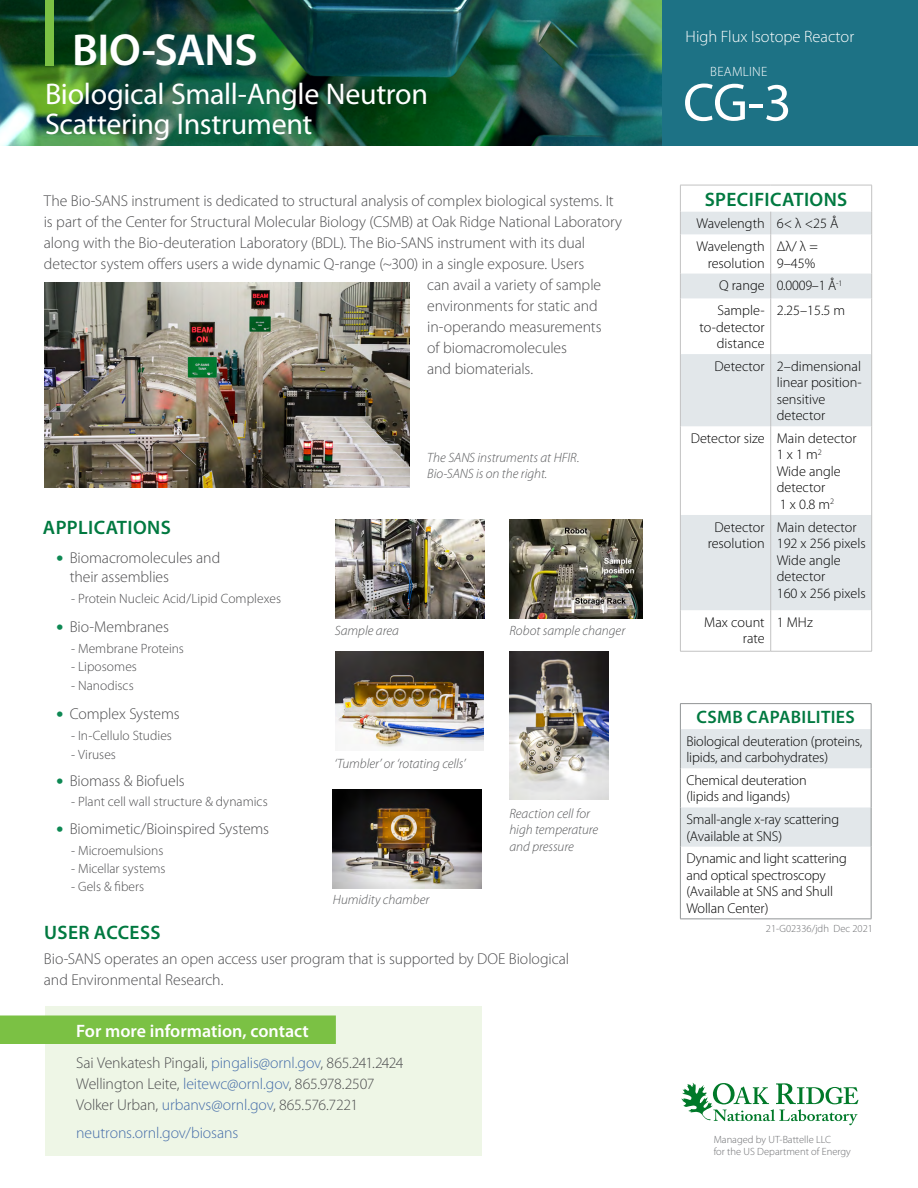
<style>
.page{position:relative;width:918px;height:1188px;background:#fff}
.page>*{position:absolute;margin:0;border:0;box-sizing:border-box;transform-origin:0 0}
.t1{font:54px "Myriad Pro";color:#fff}
.t2{font:600 45px "Myriad Pro";letter-spacing:-.01em;color:#fff}
.t3{font:30px/30px "Myriad Pro";letter-spacing:-.01em;color:#fff}
.t4{font:600 19.5px "Myriad Pro";letter-spacing:.02em;color:#007940}
.t5{font:600 18px "Myriad Pro";color:#fff}
.t6{font:600 18px "Myriad Pro";letter-spacing:.02em;color:#007940}
.t7{font:300 16.5px "Myriad Pro";color:#fff}
.t8{font:300 15.75px/21px "Myriad Pro";letter-spacing:-.005em;color:#4d4d4f}
.t9{font:300 15.75px "Myriad Pro";letter-spacing:-.005em;color:#456da9}
.t10{font:300 14.25px/16.5px "Myriad Pro";letter-spacing:-.005em;color:#000}
.t11{font:300 13.5px "Myriad Pro";color:#4d4d4f}
.t12{font:italic 300 13.5px/16.5px "Myriad Pro";color:#58595b}
.t13{font:300 13.5px "Myriad Pro";letter-spacing:.02em;color:#fff}
.t14{font:300 10.5px/12.6px "Myriad Pro";color:#6d6e71}
.s1{font-size:30px;color:#0d8853}
.s2{color:#456da9}
</style>
<div class="page">
<svg style="left:681px;top:1083px;width:177px;height:42px"></svg>
<img style="left:0;top:0;width:662px;height:146px">
<div style="left:662px;top:0;width:256px;height:146px;background:#1d7285"></div>
<div style="left:45px;top:0;width:9px;height:66px;background:#7bc144"></div>
<img style="left:335px;top:652px;width:149px;height:99px">
<img style="left:333px;top:789px;width:149px;height:99px">
<img style="left:509px;top:651px;width:100px;height:149px">
<img style="left:335px;top:520px;width:149px;height:99px">
<img style="left:45px;top:282px;width:364px;height:205px">
<div style="left:45px;top:1006px;width:437px;height:150px;background:#eef6e6"></div>
<div style="left:0;top:1016px;width:336px;height:28px;background:#7bc144"></div>
<img style="left:509px;top:520px;width:133px;height:99px">
<svg style="left:681px;top:212px;width:190px;height:398px;fill:#e2e7ea"></svg>
<hr style="left:680px;top:185px;width:91px;height:1px;background:#c2c2c2">
<hr style="left:771px;top:185px;width:101px;height:1px;background:#c2c2c2">
<svg style="left:680px;top:185px;width:1px;height:49px"></svg>
<svg style="left:770px;top:212px;width:1px;height:22px"></svg>
<svg style="left:871px;top:185px;width:1px;height:49px"></svg>
<hr style="left:680px;top:234px;width:1px;height:40px;background:#c2c2c2">
<hr style="left:770px;top:234px;width:1px;height:40px;background:#c2c2c2">
<hr style="left:871px;top:234px;width:1px;height:40px;background:#c2c2c2">
<svg style="left:680px;top:274px;width:1px;height:24px"></svg>
<svg style="left:770px;top:274px;width:1px;height:24px"></svg>
<svg style="left:871px;top:274px;width:1px;height:24px"></svg>
<hr style="left:680px;top:298px;width:1px;height:56px;background:#c2c2c2">
<hr style="left:770px;top:298px;width:1px;height:56px;background:#c2c2c2">
<hr style="left:871px;top:298px;width:1px;height:56px;background:#c2c2c2">
<hr style="left:680px;top:354px;width:1px;height:72px;background:#c2c2c2">
<hr style="left:770px;top:354px;width:1px;height:72px;background:#c2c2c2">
<hr style="left:871px;top:354px;width:1px;height:72px;background:#c2c2c2">
<hr style="left:680px;top:426px;width:1px;height:89px;background:#c2c2c2">
<hr style="left:770px;top:426px;width:1px;height:89px;background:#c2c2c2">
<hr style="left:871px;top:426px;width:1px;height:89px;background:#c2c2c2">
<hr style="left:680px;top:515px;width:1px;height:95px;background:#c2c2c2">
<hr style="left:770px;top:515px;width:1px;height:95px;background:#c2c2c2">
<hr style="left:871px;top:515px;width:1px;height:95px;background:#c2c2c2">
<hr style="left:680px;top:610px;width:1px;height:41px;background:#c2c2c2">
<hr style="left:770px;top:610px;width:1px;height:41px;background:#c2c2c2">
<hr style="left:871px;top:610px;width:1px;height:41px;background:#c2c2c2">
<hr style="left:680px;top:651px;width:91px;height:1px;background:#c2c2c2">
<hr style="left:771px;top:651px;width:101px;height:1px;background:#c2c2c2">
<hr style="left:680px;top:703px;width:191px;height:1px;background:#919495">
<svg style="left:680px;top:704px;width:192px;height:215px"></svg>
<hr style="left:680px;top:729px;width:1px;height:39px;background:#919495">
<hr style="left:871px;top:729px;width:1px;height:39px;background:#919495">
<hr style="left:680px;top:768px;width:1px;height:39px;background:#919495">
<hr style="left:871px;top:768px;width:1px;height:39px;background:#919495">
<hr style="left:680px;top:807px;width:1px;height:40px;background:#919495">
<hr style="left:871px;top:807px;width:1px;height:40px;background:#919495">
<hr style="left:680px;top:847px;width:1px;height:72px;background:#919495">
<hr style="left:871px;top:847px;width:1px;height:72px;background:#919495">
<hr style="left:680px;top:919px;width:191px;height:1px;background:#919495">
<h2 class="t2" style="left:72px;top:21px;width:187px">BIO-SANS</h2>
<h3 class="t3" style="left:45px;top:78px;width:385px">Biological Small-Angle Neutron<br>Scattering Instrument</h3>
<p class="t8" style="left:44px;top:190px;width:571px">The Bio-SANS instrument is dedicated to structural analysis of complex biological systems. It</p>
<p class="t8" style="left:44px;top:211px;width:580px">is part of the Center for Structural Molecular Biology (CSMB) at Oak Ridge National Laboratory</p>
<p class="t8" style="left:44px;top:232px;width:543px">along with the Bio-deuteration Laboratory (BDL). The Bio-SANS instrument with its dual</p>
<p class="t8" style="left:44px;top:253px;width:542px">detector system offers users a wide dynamic Q-range (~300) in a single exposure. Users</p>
<p class="t8" style="left:427px;top:274px;width:176px">can avail a variety of sample</p>
<p class="t8" style="left:427px;top:295px;width:172px">environments for static and</p>
<p class="t8" style="left:427px;top:316px;width:176px">in-operando measurements</p>
<p class="t8" style="left:427px;top:337px;width:141px">of biomacromolecules</p>
<p class="t8" style="left:427px;top:358px;width:108px">and biomaterials.</p>
<p class="t12" style="left:427px;top:449px;width:154px">The SANS instruments at HFIR.<br>Bio-SANS is on the right.</p>
<p class="t4" style="left:43px;top:515px;width:130px">APPLICATIONS</p>
<p class="t8" style="left:70px;top:548px;width:152px;line-height:19.5px;text-indent:-14px"><span class="s1">•</span> Biomacromolecules and their assemblies</p>
<p class="t11" style="left:71px;top:591px;width:211px">- Protein Nucleic Acid/Lipid Complexes</p>
<p class="t8" style="left:56px;top:616px;width:114px"><span class="s1">•</span> Bio-Membranes</p>
<p class="t11" style="left:71px;top:640px;width:114px">- Membrane Proteins</p>
<p class="t11" style="left:71px;top:658px;width:67px">- Liposomes</p>
<p class="t11" style="left:71px;top:678px;width:64px">- Nanodiscs</p>
<p class="t8" style="left:56px;top:703px;width:125px"><span class="s1">•</span> Complex Systems</p>
<p class="t11" style="left:71px;top:727px;width:102px">- In-Cellulo Studies</p>
<p class="t11" style="left:71px;top:747px;width:46px">- Viruses</p>
<p class="t8" style="left:56px;top:770px;width:130px"><span class="s1">•</span> Biomass &amp; Biofuels</p>
<p class="t11" style="left:71px;top:793px;width:198px">- Plant cell wall structure &amp; dynamics</p>
<p class="t8" style="left:56px;top:818px;width:214px"><span class="s1">•</span> Biomimetic/Bioinspired Systems</p>
<p class="t11" style="left:71px;top:843px;width:94px">- Microemulsions</p>
<p class="t11" style="left:71px;top:861px;width:96px">- Micellar systems</p>
<p class="t11" style="left:71px;top:879px;width:75px">- Gels &amp; fibers</p>
<p class="t4" style="left:44px;top:920px;width:118px">USER ACCESS</p>
<p class="t8" style="left:44px;top:949px;width:527px">Bio-SANS operates an open access user program that is supported by DOE Biological and Environmental Research.</p>
<p class="t12" style="left:335px;top:622px;width:66px">Sample area</p>
<p class="t12" style="left:509px;top:622px;width:117px">Robot sample changer</p>
<p class="t12" style="left:335px;top:756px;width:132px">‘Tumbler’ or ‘rotating cells’</p>
<p class="t12" style="left:509px;top:805px;width:90px">Reaction cell for high temperature and pressure</p>
<p class="t12" style="left:333px;top:892px;width:98px">Humidity chamber</p>
<p class="t5" style="left:76px;top:1019px;width:234px">For more information, contact</p>
<p class="t8" style="left:76px;top:1052px;width:329px">Sai Venkatesh Pingali, <span class="s2">pingalis@ornl.gov</span>, 865.241.2424<br>Wellington Leite, <span class="s2">leitewc@ornl.gov</span>, 865.978.2507<br>Volker Urban, <span class="s2">urbanvs@ornl.gov</span>, 865.576.7221</p>
<p class="t9" style="left:76px;top:1124px;width:164px">neutrons.ornl.gov/biosans</p>
<p class="t7" style="left:685px;top:26px;width:170px">High Flux Isotope Reactor</p>
<p class="t13" style="left:710px;top:63px;width:59px">BEAMLINE</p>
<h1 class="t1" style="left:683px;top:69px;width:110px">CG-3</h1>
<p class="t4" style="left:705px;top:187px;width:144px">SPECIFICATIONS</p>
<p class="t10" style="left:696px;top:212px;width:144px;line-height:22.6px">Wavelength 6&lt; λ &lt;25 Å<br>Wavelength</p>
<p class="t10" style="left:708px;top:254px;width:59px">resolution</p>
<p class="t10" style="left:777px;top:238px;width:43px">Δλ/ λ =<br>9–45%</p>
<p class="t10" style="left:718px;top:273px;width:126px;line-height:24.9px">Q range 0.0009–1 Å<sup>-1<br></sup>Sample-</p>
<p class="t10" style="left:700px;top:318px;width:67px;text-align:right">to-detector distance</p>
<p class="t10" style="left:777px;top:302px;width:70px">2.25–15.5 m</p>
<p class="t10" style="left:777px;top:358px;width:86px;text-indent:-62px">Detector 2–dimensional linear position&shy;sensitive detector</p>
<p class="t10" style="left:777px;top:430px;width:81px;text-indent:-86px">Detector size Main detector<br>1 x 1 m<sup>2<br></sup>Wide angle detector<br>1 x 0.8 m<sup>2</sup></p>
<p class="t10" style="left:708px;top:519px;width:59px;text-align:center">Detector resolution</p>
<p class="t10" style="left:777px;top:519px;width:90px">Main detector<br>192 x 256 pixels<br>Wide angle detector<br>160 x 256 pixels</p>
<p class="t10" style="left:704px;top:614px;width:62px;text-align:right">Max count rate</p>
<p class="t10" style="left:777px;top:614px;width:38px">1 MHz</p>
<p class="t6" style="left:697px;top:706px;width:160px">CSMB CAPABILITIES</p>
<p class="t10" style="left:686px;top:733px;width:177px">Biological deuteration (proteins, lipids, and carbohydrates)</p>
<p class="t10" style="left:686px;top:772px;width:122px">Chemical deuteration (lipids and ligands)</p>
<p class="t10" style="left:686px;top:811px;width:154px">Small-angle x-ray scattering (Available at SNS)</p>
<p class="t10" style="left:686px;top:850px;width:162px">Dynamic and light scattering and optical spectroscopy (Available at SNS and Shull<br>Wollan Center)</p>
<p class="t14" style="left:766px;top:922px;width:109px">21-G02336/jdh Dec 2021</p>
<p class="t14" style="left:714px;top:1133px;width:139px">Managed by UT-Battelle LLC<br>for the US Department of Energy</p>
</div>
